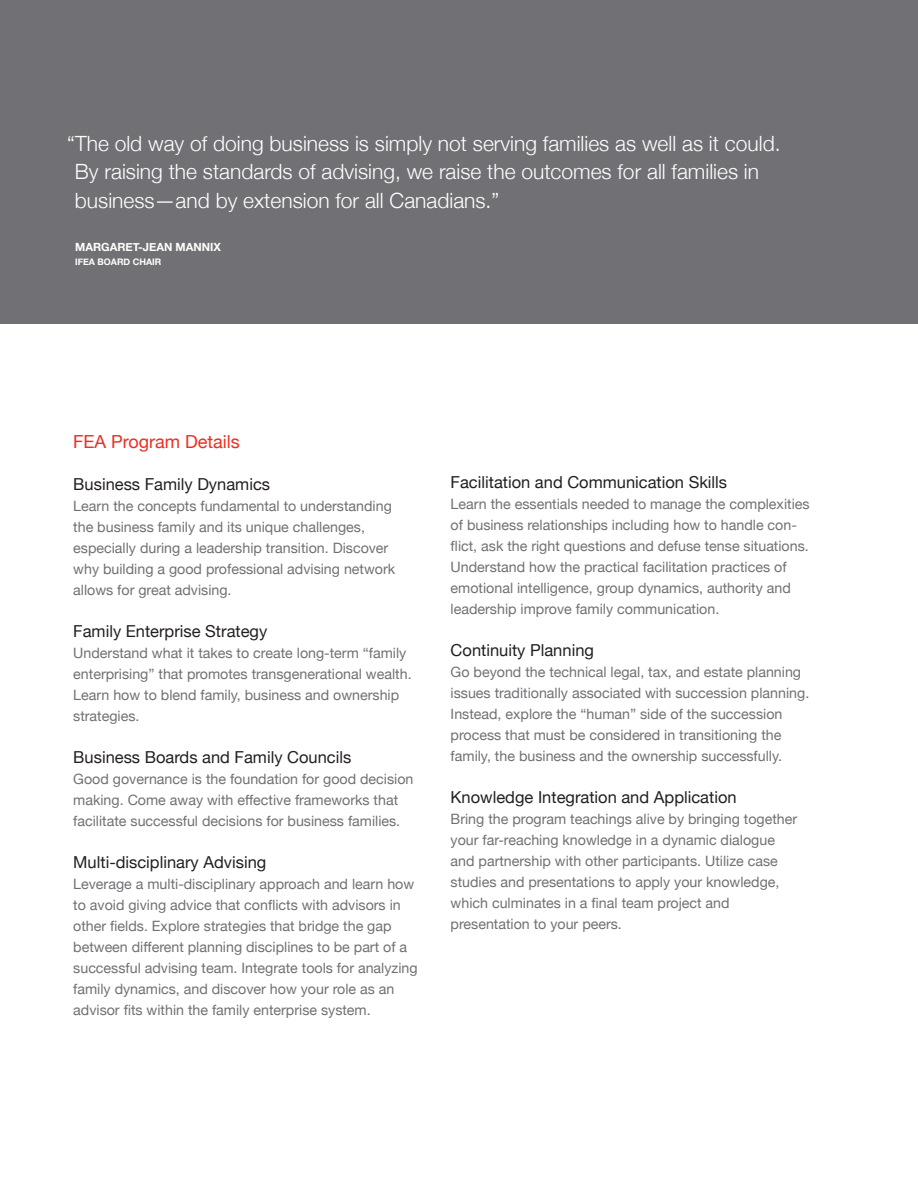
<style>
.page{position:relative;width:918px;height:1188px;background:#fff}
.page>*{position:absolute;margin:0;border:0;box-sizing:border-box;transform-origin:0 0}
.t1{font:300 21px/28.5px "Helvetica Neue";color:#fff}
.t2{font:18px "Helvetica Neue";color:#ee2e22}
.t3{font:16.5px "Helvetica Neue";color:#231f20}
.t4{font:14.25px/21px "Helvetica Neue";color:#717074}
.t5{font:700 11.25px "Helvetica Neue";color:#fff}
.t6{font:700 9px "Helvetica Neue";color:#fff}
</style>
<div class="page">
<div style="left:0;top:0;width:918px;height:323px;background:#717074"></div>
<h1 class="t1" style="left:75px;top:128px;width:707px;text-indent:-8px">“The old way of doing business is simply not serving families as well as it could.<br>By raising the standards of advising, we raise the outcomes for all families in business—and by extension for all Canadians.”</h1>
<p class="t5" style="left:75px;top:238px;width:147px">MARGARET-JEAN MANNIX</p>
<p class="t6" style="left:75px;top:254px;width:88px">IFEA BOARD CHAIR</p>
<p class="t2" style="left:73px;top:428px;width:168px">FEA Program Details</p>
<p class="t3" style="left:73px;top:472px;width:198px">Business Family Dynamics</p>
<p class="t4" style="left:73px;top:496px;width:323px">Learn the concepts fundamental to understanding the business family and its unique challenges, especially during a leadership transition. Discover why building a good professional advising network allows for great advising.</p>
<p class="t3" style="left:73px;top:619px;width:196px">Family Enterprise Strategy</p>
<p class="t4" style="left:73px;top:643px;width:340px">Understand what it takes to create long-term “family enterprising” that promotes transgenerational wealth.<br>Learn how to blend family, business and ownership strategies.</p>
<p class="t3" style="left:73px;top:745px;width:280px">Business Boards and Family Councils</p>
<p class="t4" style="left:73px;top:769px;width:342px">Good governance is the foundation for good decision making. Come away with effective frameworks that facilitate successful decisions for business families.</p>
<p class="t3" style="left:73px;top:850px;width:195px">Multi-disciplinary Advising</p>
<p class="t4" style="left:73px;top:874px;width:346px">Leverage a multi-disciplinary approach and learn how to avoid giving advice that conflicts with advisors in other fields. Explore strategies that bridge the gap between different planning disciplines to be part of a successful advising team. Integrate tools for analyzing family dynamics, and discover how your role as an advisor fits within the family enterprise system.</p>
<p class="t3" style="left:451px;top:471px;width:278px">Facilitation and Communication Skills</p>
<p class="t4" style="left:451px;top:495px;width:360px">Learn the essentials needed to manage the complexities of business relationships including how to handle con&shy;flict, ask the right questions and defuse tense situations.<br>Understand how the practical facilitation practices of emotional intelligence, group dynamics, authority and leadership improve family communication.</p>
<p class="t3" style="left:451px;top:639px;width:145px">Continuity Planning</p>
<p class="t4" style="left:451px;top:663px;width:360px">Go beyond the technical legal, tax, and estate planning issues traditionally associated with succession planning.<br>Instead, explore the “human” side of the succession process that must be considered in transitioning the family, the business and the ownership successfully.</p>
<p class="t3" style="left:451px;top:786px;width:288px">Knowledge Integration and Application</p>
<p class="t4" style="left:451px;top:810px;width:348px">Bring the program teachings alive by bringing together your far-reaching knowledge in a dynamic dialogue and partnership with other participants. Utilize case studies and presentations to apply your knowledge, which culminates in a final team project and presentation to your peers.</p>
</div>
